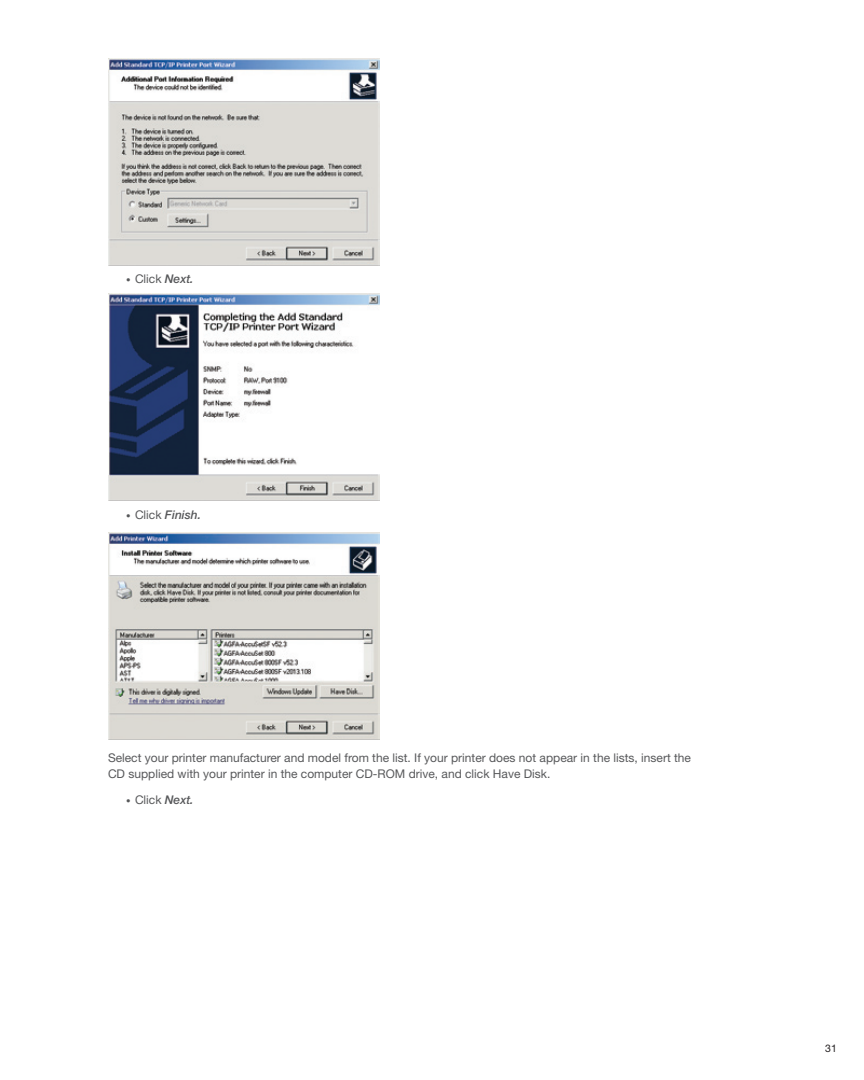
<style>
.page{position:relative;width:864px;height:1080px;background:#fff}
.page>*{position:absolute;margin:0;border:0;box-sizing:border-box;transform-origin:0 0}
.t1{font:12px/16.5px "Helvetica Neue";color:#57585a}
.t2{font:italic 500 12px "Helvetica Neue";color:#57585a}
.t3{font:10.5px "Helvetica Neue";color:#231f20}
.s1{font-size:9px}
.s2{font-weight:500;font-style:italic}
.s3{font-weight:400;font-style:normal;font-size:9px}
.s4{font-weight:400;font-style:normal}
</style>
<div class="page">
<img style="left:108px;top:58px;width:271px;height:208px">
<img style="left:108px;top:293px;width:271px;height:208px">
<img style="left:108px;top:532px;width:271px;height:208px">
<p class="t1" style="left:126px;top:270px;width:69px"><span class="s1">•</span> Click <span class="s2">Next.</span></p>
<p class="t2" style="left:126px;top:507px;width:77px"><span class="s3">•</span> <span class="s4">Click</span> Finish.</p>
<p class="t1" style="left:108px;top:749px;width:585px">Select your printer manufacturer and model from the list. If your printer does not appear in the lists, insert the<br>CD supplied with your printer in the computer CD-ROM drive, and click Have Disk.</p>
<p class="t1" style="left:126px;top:791px;width:69px"><span class="s1">•</span> Click <span class="s2">Next.</span></p>
<p class="t3" style="left:825px;top:1042px;width:13px">31</p>
</div>
